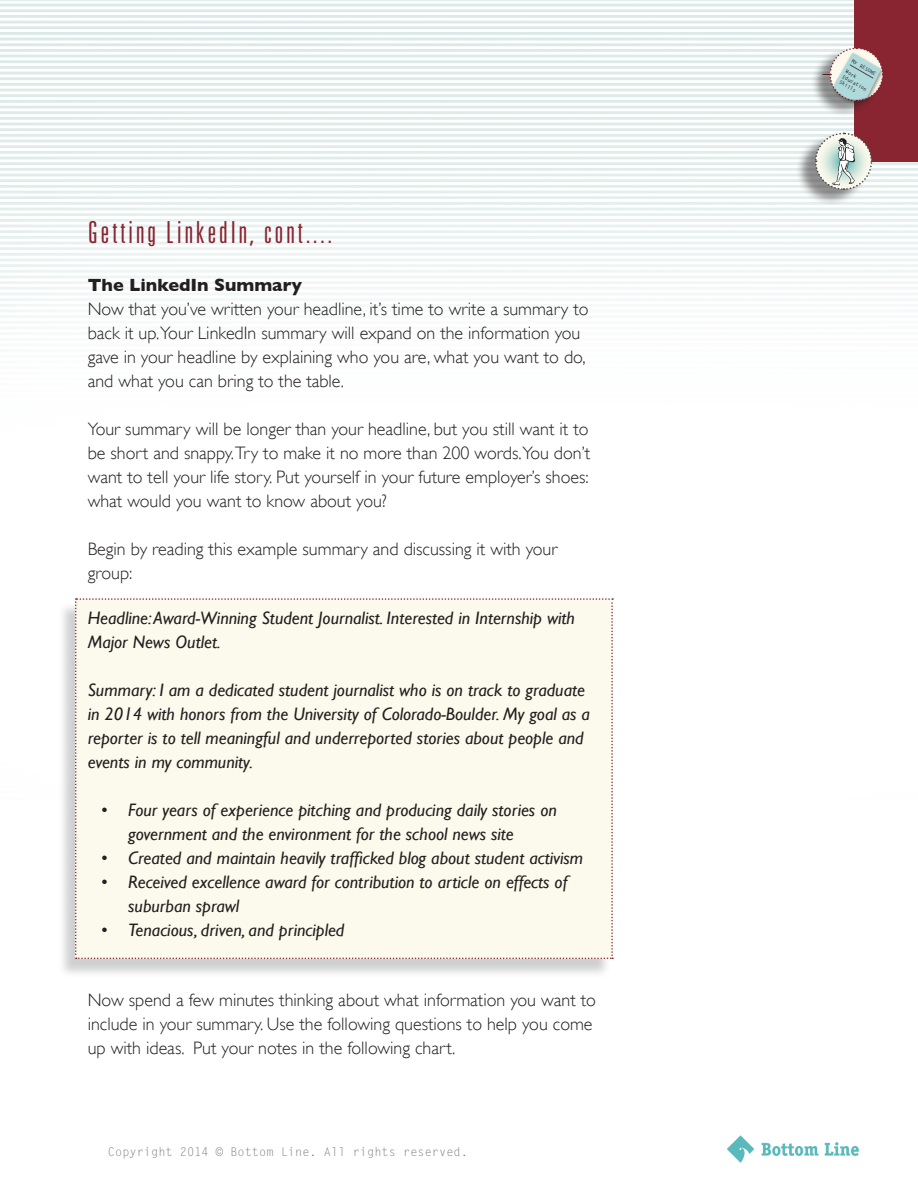
<style>
.page{position:relative;width:918px;height:1188px;background:#fff}
.page>*{position:absolute;margin:0;border:0;box-sizing:border-box;transform-origin:0 0}
.t1{font:300 ultra-condensed 30.3px "Univers";letter-spacing:.1em;color:#882531}
.body{font:300 18px/24px "Gill Sans";color:#231f20}
.body_ital{font:italic 18px/24px "Gill Sans";color:#231f20}
.body-2{font:700 18px "Gill Sans";color:#231f20}
.t2{font:12px "Letter Gothic Std";color:#7c7e81}
.t3{font:700 5.1px/6.1px "Letter Gothic Std";color:#231f20}
</style>
<div class="page">
<img style="left:728px;top:1135px;width:131px;height:28px">
<div style="left:855px;top:1px;width:62px;height:160px;background:#882531"></div>
<div style="left:854px;top:0;width:64px;height:162px;border:2px solid #882531"></div>
<hr style="left:856px;top:40px;width:1px;height:69px;background:#882531">
<div style="left:810px;top:49px;width:69px;height:68px;background:#231f20;opacity:.5"></div>
<div style="left:831px;top:51px;width:54px;height:54px;background:#231f20;opacity:.49"></div>
<svg style="left:829px;top:47px;width:55px;height:56px"></svg>
<div style="left:795px;top:133px;width:72px;height:73px;background:#231f20;opacity:.5"></div>
<svg style="left:814px;top:132px;width:59px;height:59px"></svg>
<div style="left:58px;top:602px;width:553px;height:376px;background:#848689;opacity:.39"></div>
<div style="left:75px;top:598px;width:538px;height:361px;background:#fcfaed"></div>
<p class="t1" style="left:88px;top:216px;width:246px">Getting LinkedIn, cont....</p>
<p class="body-2" style="left:88px;top:274px;width:216px">The LinkedIn Summary</p>
<p class="body" style="left:88px;top:296px;width:502px">Now that you’ve written your headline, it’s time to write a summary to back it up.Your LinkedIn summary will expand on the information you gave in your headline by explaining who you are, what you want to do, and what you can bring to the table.</p>
<p class="body" style="left:88px;top:416px;width:504px;text-align:justify">Your summary will be longer than your headline, but you still want it to be short and snappy.Try to make it no more than 200 words.You don’t want to tell your life story. Put yourself in your future employer’s shoes: what would you want to know about you?</p>
<p class="body" style="left:88px;top:536px;width:471px">Begin by reading this example summary and discussing it with your group:</p>
<p class="body_ital" style="left:88px;top:606px;width:489px">Headline: Award-Winning Student Journalist. Interested in Internship with<br>Major News Outlet.</p>
<p class="body_ital" style="left:88px;top:678px;width:504px">Summary: I am a dedicated student journalist who is on track to graduate in 2014 with honors from the University of Colorado-Boulder. My goal as a reporter is to tell meaningful and underreported stories about people and events in my community.</p>
<p class="body_ital" style="left:128px;top:798px;width:430px;text-indent:-27px">• Four years of experience pitching and producing daily stories on government and the environment for the school news site</p>
<p class="body_ital" style="left:101px;top:846px;width:483px">• Created and maintain heavily trafficked blog about student activism</p>
<p class="body_ital" style="left:128px;top:870px;width:441px;text-indent:-27px">• Received excellence award for contribution to article on effects of suburban sprawl</p>
<p class="body_ital" style="left:101px;top:918px;width:245px">• Tenacious, driven, and principled</p>
<p class="body" style="left:88px;top:987px;width:510px">Now spend a few minutes thinking about what information you want to include in your summary. Use the following questions to help you come up with ideas. Put your notes in the following chart.</p>
<p class="t2" style="left:108px;top:1145px;width:362px">Copyright 2014 © Bottom Line. All rights reserved.</p>
<p class="t3" style="left:854px;top:58px;width:29px;rotate:30deg">My RESUME</p>
<p class="t3" style="left:847px;top:68px;width:29px;rotate:30deg">Work<br>Education<br>Skills</p>
</div>
